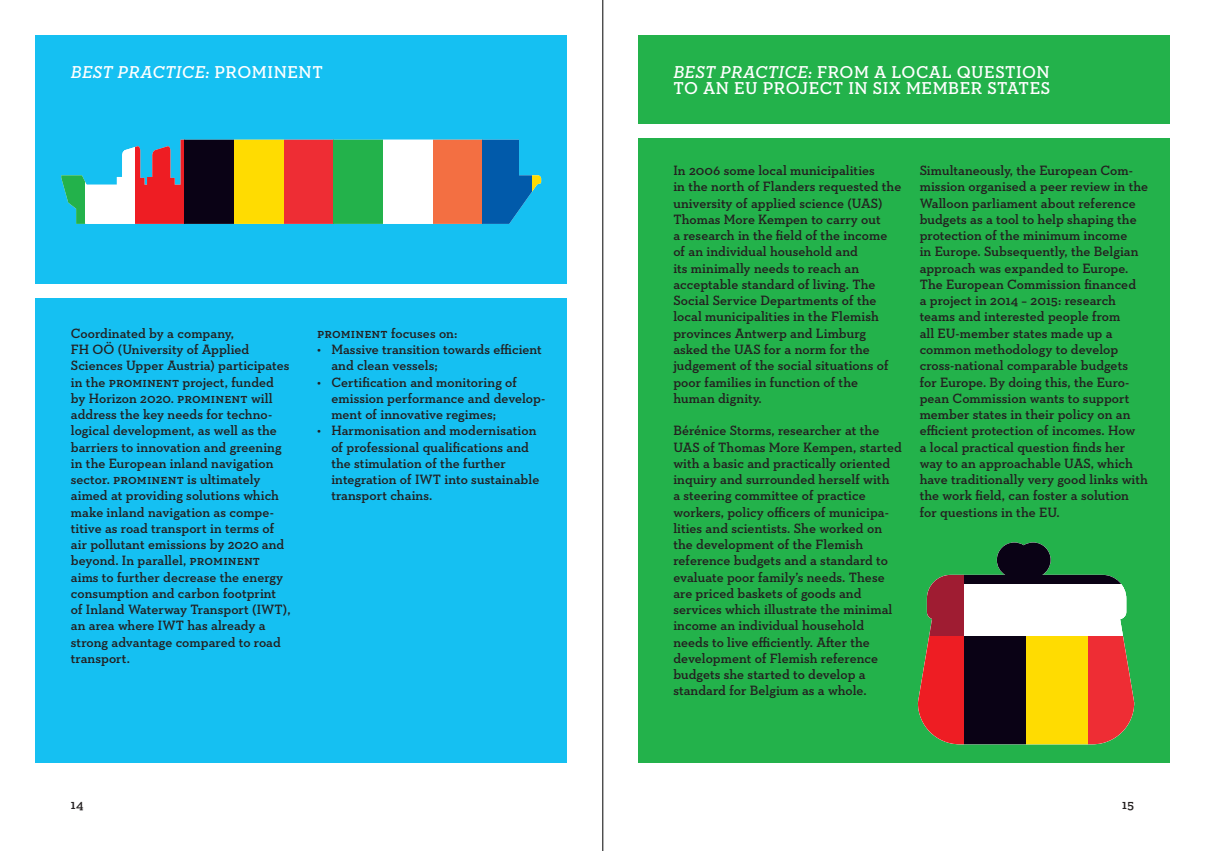
<style>
.page{position:relative;width:1205px;height:851px;background:#fff}
.page>*{position:absolute;margin:0;border:0;box-sizing:border-box;transform-origin:0 0}
.t1{font:600 17.5px/16.2px "Neutraface Slab Text";letter-spacing:.025em;color:#fff}
.t2{font:italic 600 17.5px "Neutraface Slab Text";letter-spacing:.03em;color:#fff}
.t3{font:600 13.75px/16.2px "Neutraface Slab Text";letter-spacing:.005em;color:#231f20}
.s1{font-style:normal}
.s2{font-style:italic}
</style>
<div class="page">
<hr style="left:602px;top:0;width:1px;height:850px;background:#000">
<div style="left:638px;top:35px;width:531px;height:89px;background:#23b24b"></div>
<div style="left:638px;top:138px;width:531px;height:624px;background:#23b24b"></div>
<svg style="left:926px;top:574px;width:38px;height:61px;background:#912e36"></svg>
<hr style="left:918px;top:542px;width:46px;height:1px;background:#9f1c32">
<div style="left:964px;top:584px;width:170px;height:51px;background:#fff"></div>
<svg style="left:964px;top:542px;width:157px;height:42px"></svg>
<div style="left:918px;top:635px;width:46px;height:109px;background:#ee1d23"></div>
<div style="left:964px;top:635px;width:61px;height:109px;background:#0a0215"></div>
<div style="left:1025px;top:635px;width:62px;height:109px;background:#ffdc01"></div>
<div style="left:1087px;top:635px;width:47px;height:109px;background:#ee2d34"></div>
<div style="left:35px;top:298px;width:532px;height:464px;background:#15c0f2"></div>
<div style="left:35px;top:35px;width:532px;height:248px;background:#15c0f2"></div>
<svg style="left:61px;top:175px;width:24px;height:49px"></svg>
<svg style="left:85px;top:147px;width:50px;height:77px;fill:#fff"></svg>
<svg style="left:135px;top:140px;width:50px;height:84px;fill:#ee1d23"></svg>
<div style="left:185px;top:140px;width:49px;height:84px;background:#0a0215"></div>
<div style="left:234px;top:140px;width:50px;height:84px;background:#ffdc01"></div>
<div style="left:284px;top:140px;width:49px;height:84px;background:#ee2d34"></div>
<div style="left:333px;top:140px;width:50px;height:84px;background:#23b24b"></div>
<div style="left:383px;top:140px;width:50px;height:84px;background:#fff"></div>
<div style="left:433px;top:140px;width:49px;height:84px;background:#f36f42"></div>
<svg style="left:482px;top:140px;width:50px;height:84px;fill:#015aaa"></svg>
<svg style="left:532px;top:175px;width:10px;height:17px"></svg>
<p class="t2" style="left:71px;top:61px;width:253px">BEST PRACTICE: <span class="s1">PROMINENT</span></p>
<p class="t3" style="left:71px;top:325px;width:221px">Coordinated by a company,<br>FH OÖ (University of Applied<br>Sciences Upper Austria) participates in the prominent project, funded by Horizon 2020. prominent will address the key needs for techno&shy;logical development, as well as the barriers to innovation and greening in the European inland navigation sector. prominent is ultimately aimed at providing solutions which make inland navigation as compe&shy;titive as road transport in terms of air pollutant emissions by 2020 and beyond. In parallel, prominent aims to further decrease the energy consumption and carbon footprint of Inland Waterway Transport (IWT), an area where IWT has already a strong advantage compared to road transport.</p>
<p class="t3" style="left:317px;top:325px;width:142px">prominent focuses on:</p>
<p class="t3" style="left:331px;top:341px;width:212px;text-indent:-14px">• Massive transition towards efficient and clean vessels;</p>
<p class="t3" style="left:331px;top:373px;width:216px;text-indent:-14px">• Certification and monitoring of emission performance and develop&shy;ment of innovative regimes;</p>
<p class="t3" style="left:331px;top:422px;width:209px;text-indent:-14px">• Harmonisation and modernisation of professional qualifications and the stimulation of the further integration of IWT into sustainable transport chains.</p>
<p class="t1" style="left:673px;top:63px;width:378px"><span class="s2">BEST PRACTICE:</span> FROM A LOCAL QUESTION<br>TO AN EU PROJECT IN SIX MEMBER STATES</p>
<p class="t3" style="left:673px;top:162px;width:229px">In 2006 some local municipalities<br>in the north of Flanders requested the university of applied science (UAS)<br>Thomas More Kempen to carry out<br>a research in the field of the income of an individual household and<br>its minimally needs to reach an acceptable standard of living. The<br>Social Service Departments of the local municipalities in the Flemish provinces Antwerp and Limburg asked the UAS for a norm for the judgement of the social situations of poor families in function of the human dignity.</p>
<p class="t3" style="left:673px;top:422px;width:230px">Bérénice Storms, researcher at the UAS of Thomas More Kempen, started with a basic and practically oriented inquiry and surrounded herself with<br>a steering committee of practice workers, policy officers of municipa&shy;lities and scientists. She worked on the development of the Flemish reference budgets and a standard to evaluate poor family’s needs. These are priced baskets of goods and services which illustrate the minimal income an individual household needs to live efficiently. After the development of Flemish reference budgets she started to develop a standard for Belgium as a whole.</p>
<p class="t3" style="left:919px;top:162px;width:230px">Simultaneously, the European Com&shy;mission organised a peer review in the Walloon parliament about reference budgets as a tool to help shaping the protection of the minimum income<br>in Europe. Subsequently, the Belgian approach was expanded to Europe.<br>The European Commission financed<br>a project in 2014 – 2015: research teams and interested people from<br>all EU-member states made up a common methodology to develop cross-national comparable budgets for Europe. By doing this, the Euro&shy;pean Commission wants to support member states in their policy on an efficient protection of incomes. How<br>a local practical question finds her way to an approachable UAS, which have traditionally very good links with the work field, can foster a solution for questions in the EU.</p>
<p class="t3" style="left:71px;top:796px;width:14px">14</p>
<p class="t3" style="left:1122px;top:796px;width:14px">15</p>
</div>
